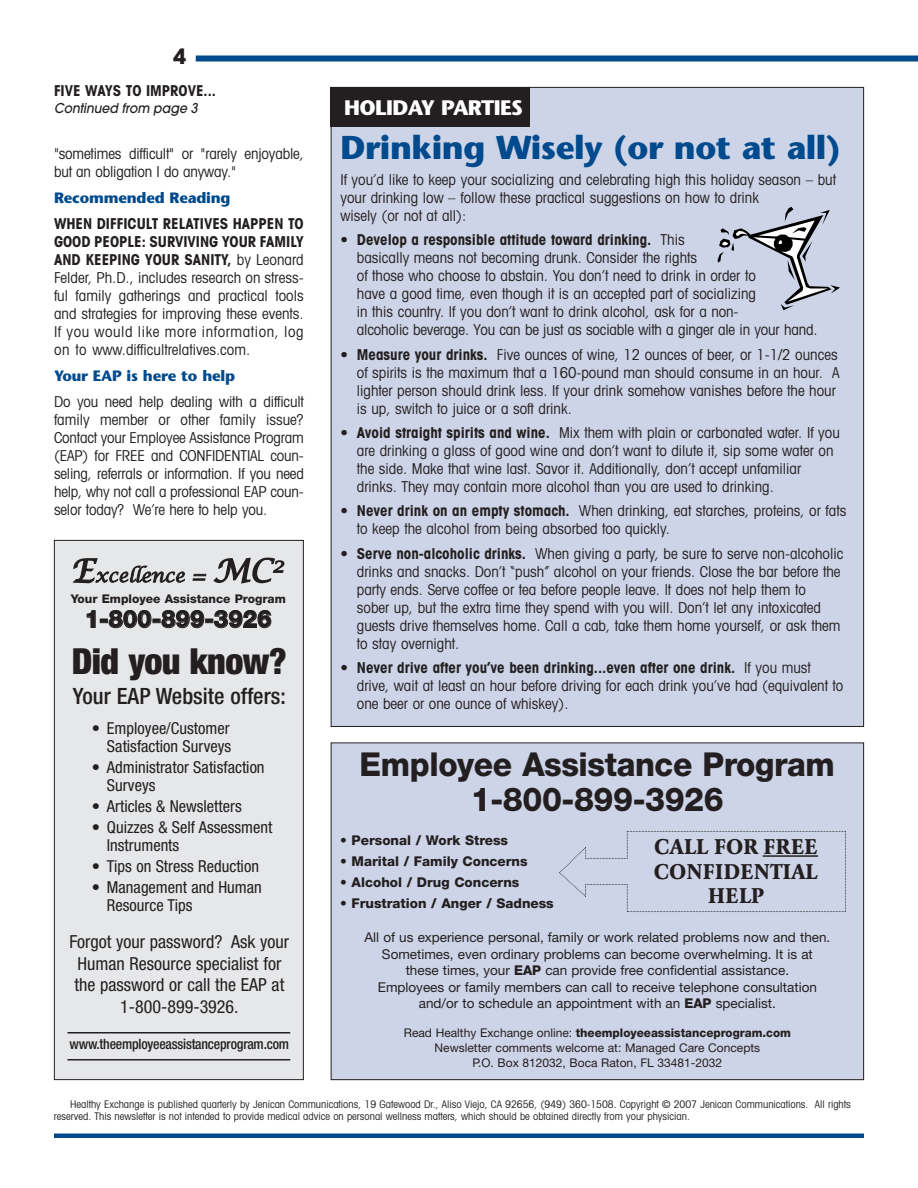
<style>
.page{position:relative;width:918px;height:1188px;background:#fff}
.page>*{position:absolute;margin:0;border:0;box-sizing:border-box;transform-origin:0 0}
.t1{font:900 condensed 36px "Helvetica Neue";letter-spacing:-.015em;color:#231f20}
.t2{font:800 33px/34.5px "Helvetica Neue";letter-spacing:-.015em;color:#231f20;text-align:center;scale:.96 1}
.t3{font:700 33px "Stone Sans";letter-spacing:-.015em;color:#004a8d}
.t4{font:800 24px "Helvetica Neue";letter-spacing:-.005em;color:#231f20;scale:.96 1}
.t5{font:500 condensed 22.5px "Helvetica Neue";color:#231f20}
.t6{font:700 21px/24.8px "Garamond BE";letter-spacing:.04em;color:#231f20;text-align:center}
.t7{font:700 21px "Stone Sans";letter-spacing:-.03em;color:#fff}
.t8{font:700 21px "Avant Garde";color:#231f20}
.t9{font:condensed 18px/21.6px "Helvetica Neue";color:#231f20;text-align:center}
.t10{font:condensed 16.5px/18px "Helvetica Neue";color:#231f20}
.t11{font:condensed 15px/18px "Avant Garde";color:#231f20}
.t12{font:700 15px "Stone Sans";letter-spacing:-.015em;color:#004a8d}
.t13{font:700 condensed 15px "Avant Garde";color:#231f20}
.t14{font:500 condensed 14.25px "Helvetica Neue";letter-spacing:-.015em;color:#231f20}
.t15{font:13.5px/16.5px "Helvetica Neue";color:#231f20;text-align:center}
.t16{font:800 13.5px "Helvetica Neue";color:#231f20}
.t17{font:italic 500 13.5px "Avant Garde";color:#231f20;scale:.92 1}
.t18{font:12px/15px "Helvetica Neue";color:#231f20;text-align:center}
.t19{font:800 12px "Helvetica Neue";color:#231f20}
.t20{font:condensed 10.5px/12.6px "Avant Garde";color:#231f20}
.s1{font-weight:700}
.s2{font-stretch:normal}
.s3{font-weight:800}
</style>
<div class="page">
<div style="left:331px;top:87px;width:533px;height:639px;background:#cdd4e7"></div>
<hr style="left:54px;top:1134px;width:810px;height:4px;background:#004a8d">
<div style="left:196px;top:56px;width:722px;height:6px;background:#004a8d"></div>
<svg style="left:718px;top:207px;width:122px;height:103px"></svg>
<div style="left:331px;top:743px;width:533px;height:337px;background:#cdd4e7"></div>
<div style="left:55px;top:541px;width:248px;height:538px;background:#e6e7e9"></div>
<div style="left:54px;top:540px;width:250px;height:540px;border:1px solid #231f20"></div>
<hr style="left:68px;top:1032px;width:222px;height:2px;background:#231f20">
<hr style="left:68px;top:1059px;width:222px;height:2px;background:#231f20">
<svg style="left:559px;top:831px;width:287px;height:81px"></svg>
<svg style="left:73px;top:558px;width:112px;height:26px"></svg>
<svg style="left:193px;top:574px;width:13px;height:7px"></svg>
<svg style="left:213px;top:558px;width:71px;height:26px"></svg>
<hr style="left:763px;top:855px;width:55px;height:2px;background:#231f20">
<div style="left:331px;top:87px;width:199px;height:40px;background:#231f20"></div>
<h3 class="t8" style="left:173px;top:48px;width:14px">4</h3>
<p class="t13" style="left:54px;top:85px;width:164px">FIVE WAYS TO IMPROVE...</p>
<p class="t17" style="left:54px;top:103px;width:158px">Continued from page 3</p>
<p class="t11" style="left:54px;top:146px;width:251px">"sometimes difficult" or "rarely enjoyable, but an obligation I do anyway."</p>
<p class="t12" style="left:54px;top:192px;width:178px">Recommended Reading</p>
<p class="t11" style="left:54px;top:216px;width:251px;text-align:justify"><span class="s1">WHEN DIFFICULT RELATIVES HAPPEN TO GOOD PEOPLE: SURVIVING YOUR FAMILY AND KEEPING YOUR SANITY,</span> by Leonard Felder, Ph.D., includes research on stress&shy;ful family gatherings and practical tools and strategies for improving these events.<br>If you would like more information, log on to www.difficultrelatives.com.</p>
<p class="t12" style="left:54px;top:370px;width:183px">Your EAP is here to help</p>
<p class="t11" style="left:54px;top:394px;width:251px;text-align:justify">Do you need help dealing with a difficult family member or other family issue?<br>Contact your Employee Assistance Program (EAP) for FREE and CONFIDENTIAL coun&shy;seling, referrals or information. If you need help, why not call a professional EAP coun&shy;selor today? We’re here to help you.</p>
<p class="t19" style="left:71px;top:594px;width:217px">Your Employee Assistance Program</p>
<h3 class="t4" style="left:85px;top:610px;width:196px">1-800-899-3926</h3>
<h1 class="t1" style="left:72px;top:648px;width:217px">Did you know?</h1>
<h3 class="t5" style="left:73px;top:688px;width:214px">Your EAP Website offers:</h3>
<p class="t10" style="left:92px;top:720px;width:141px;text-align:right"><span class="s2">•</span> Employee/Customer<br>Satisfaction Surveys</p>
<p class="t10" style="left:107px;top:759px;width:159px;text-indent:-15px"><span class="s2">•</span> Administrator Satisfaction<br>Surveys</p>
<p class="t10" style="left:92px;top:798px;width:151px"><span class="s2">•</span> Articles &amp; Newsletters</p>
<p class="t10" style="left:107px;top:819px;width:167px;text-indent:-15px"><span class="s2">•</span> Quizzes &amp; Self Assessment<br>Instruments</p>
<p class="t10" style="left:92px;top:858px;width:169px"><span class="s2">•</span> Tips on Stress Reduction</p>
<p class="t10" style="left:107px;top:879px;width:156px;text-indent:-15px"><span class="s2">•</span> Management and Human<br>Resource Tips</p>
<p class="t9" style="left:70px;top:932px;width:221px">Forgot your password? Ask your<br>Human Resource specialist for the password or call the EAP at<br>1-800-899-3926.</p>
<p class="t14" style="left:69px;top:1039px;width:221px">www.theemployeeassistanceprogram.com</p>
<h3 class="t7" style="left:344px;top:99px;width:180px">HOLIDAY PARTIES</h3>
<h2 class="t3" style="left:340px;top:135px;width:502px">Drinking Wisely (or not at all)</h2>
<p class="t11" style="left:340px;top:172px;width:497px">If you’d like to keep your socializing and celebrating high this holiday season – but your drinking low – follow these practical suggestions on how to drink<br>wisely (or not at all):</p>
<p class="t11" style="left:357px;top:232px;width:462px;text-indent:-17px">• <span class="s1">Develop a responsible attitude toward drinking.</span> This<br>basically means not becoming drunk. Consider the rights<br>of those who choose to abstain. You don’t need to drink in order to<br>have a good time, even though it is an accepted part of socializing<br>in this country. If you don’t want to drink alcohol, ask for a non-<br>alcoholic beverage. You can be just as sociable with a ginger ale in your hand.</p>
<p class="t11" style="left:357px;top:347px;width:484px;text-indent:-17px">• <span class="s1">Measure your drinks.</span> Five ounces of wine, 12 ounces of beer, or 1-1/2 ounces of spirits is the maximum that a 160-pound man should consume in an hour. A lighter person should drink less. If your drink somehow vanishes before the hour is up, switch to juice or a soft drink.</p>
<p class="t11" style="left:357px;top:425px;width:485px;text-indent:-17px">• <span class="s1">Avoid straight spirits and wine.</span> Mix them with plain or carbonated water. If you are drinking a glass of good wine and don’t want to dilute it, sip some water on the side. Make that wine last. Savor it. Additionally, don’t accept unfamiliar drinks. They may contain more alcohol than you are used to drinking.</p>
<p class="t11" style="left:357px;top:503px;width:491px;text-indent:-17px">• <span class="s1">Never drink on an empty stomach.</span> When drinking, eat starches, proteins, or fats to keep the alcohol from being absorbed too quickly.</p>
<p class="t11" style="left:357px;top:546px;width:488px;text-indent:-17px">• <span class="s1">Serve non-alcoholic drinks.</span> When giving a party, be sure to serve non-alcoholic drinks and snacks. Don’t “push” alcohol on your friends. Close the bar before the party ends. Serve coffee or tea before people leave. It does not help them to<br>sober up, but the extra time they spend with you will. Don’t let any intoxicated guests drive themselves home. Call a cab, take them home yourself, or ask them to stay overnight.</p>
<p class="t11" style="left:357px;top:660px;width:488px;text-indent:-17px">• <span class="s1">Never drive after you’ve been drinking...even after one drink.</span> If you must drive, wait at least an hour before driving for each drink you’ve had (equivalent to one beer or one ounce of whiskey).</p>
<h2 class="t2" style="left:360px;top:750px;width:497px">Employee Assistance Program<br>1-800-899-3926</h2>
<p class="t16" style="left:340px;top:835px;width:169px">• Personal / Work Stress</p>
<p class="t16" style="left:340px;top:856px;width:189px">• Marital / Family Concerns</p>
<p class="t16" style="left:340px;top:877px;width:181px">• Alcohol / Drug Concerns</p>
<p class="t16" style="left:340px;top:898px;width:215px">• Frustration / Anger / Sadness</p>
<p class="t15" style="left:365px;top:930px;width:467px">All of us experience personal, family or work related problems now and then.<br>Sometimes, even ordinary problems can become overwhelming. It is at these times, your <span class="s3">EAP</span> can provide free confidential assistance.<br>Employees or family members can call to receive telephone consultation and/or to schedule an appointment with an <span class="s3">EAP</span> specialist.</p>
<p class="t18" style="left:404px;top:1026px;width:389px">Read Healthy Exchange online: <span class="s3">theemployeeassistanceprogram.com<br></span>Newsletter comments welcome at: Managed Care Concepts<br>P.O. Box 812032, Boca Raton, FL 33481-2032</p>
<h3 class="t6" style="left:654px;top:836px;width:166px">CALL FOR FREE<br>CONFIDENTIAL<br>HELP</h3>
<p class="t20" style="left:54px;top:1099px;width:798px;text-indent:16px">Healthy Exchange is published quarterly by Jenican Communications, 19 Gatewood Dr., Aliso Viejo, CA 92656, (949) 360-1508. Copyright © 2007 Jenican Communications. All rights reserved. This newsletter is not intended to provide medical advice on personal wellness matters, which should be obtained directly from your physician.</p>
</div>
